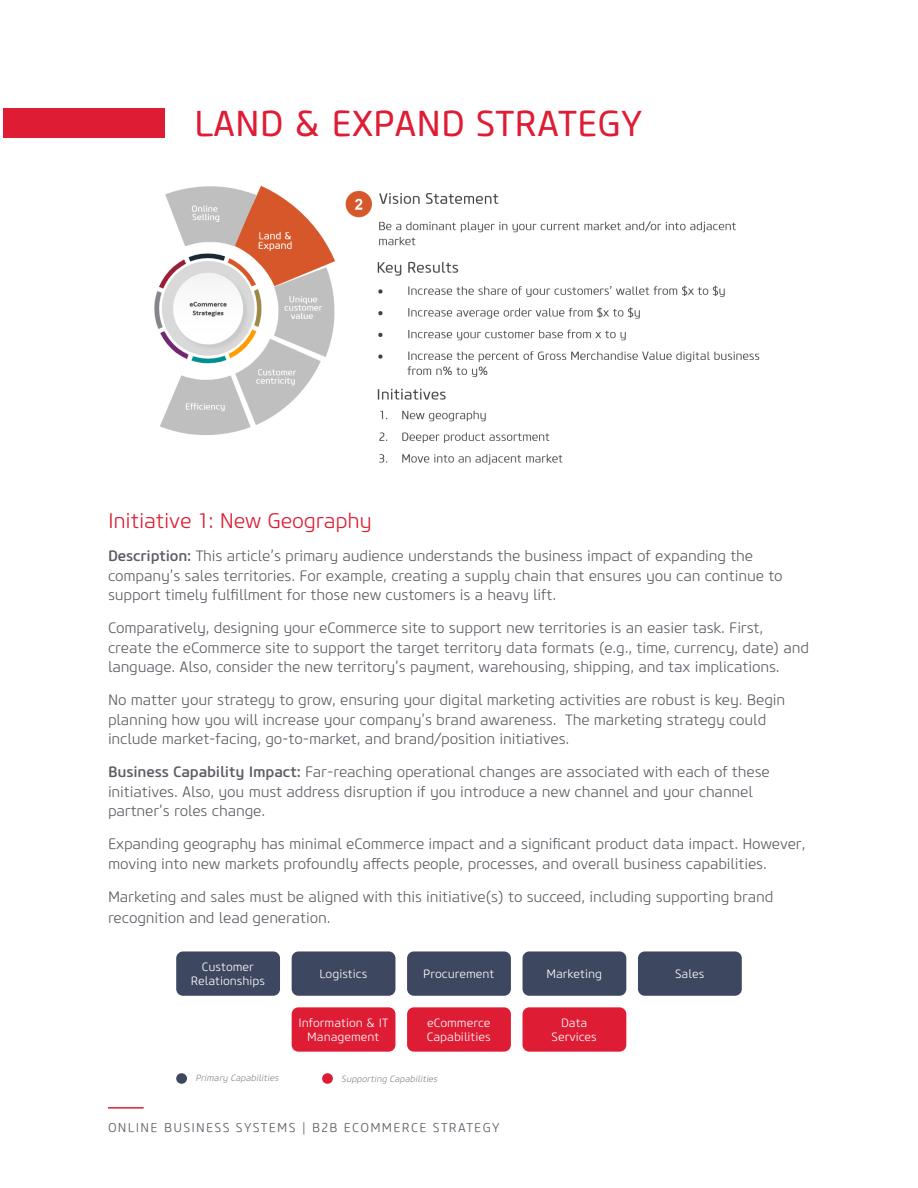
<style>
.page{position:relative;width:918px;height:1188px;background:#fff}
.page>*{position:absolute;margin:0;border:0;box-sizing:border-box;transform-origin:0 0}
.t1{font:36px "Core Sans M45";color:#de1d35}
.Bullet_Text{font:300 21px "Core Sans M35";letter-spacing:-.01em;color:#de1d35}
.Bullet_Text-2{font:300 15px/19.5px "Core Sans M35";letter-spacing:-.01em;color:#5d5c64}
.t2{font:300 12.75px "Core Sans M35";letter-spacing:.1em;color:#5d5c64}
.t3{font:300 12px "Core Sans M35";color:#fff}
.t4{font:italic 300 9px "Core Sans M35";color:#86858b}
.s1{font-family:"Core Sans M55";font-weight:500}
</style>
<div class="page">
<div style="left:3px;top:108px;width:161px;height:30px;background:#de1d35"></div>
<div style="left:176px;top:951px;width:104px;height:45px;background:#3e4760;border-radius:7px"></div>
<div style="left:292px;top:951px;width:103px;height:45px;background:#3e4760;border-radius:7px"></div>
<div style="left:407px;top:951px;width:104px;height:45px;background:#3e4760;border-radius:7px"></div>
<div style="left:523px;top:951px;width:103px;height:45px;background:#3e4760;border-radius:7px"></div>
<div style="left:638px;top:951px;width:104px;height:45px;background:#3e4760;border-radius:7px"></div>
<div style="left:292px;top:1007px;width:103px;height:45px;background:#de1d35;border-radius:7px"></div>
<div style="left:407px;top:1007px;width:104px;height:45px;background:#de1d35;border-radius:7px"></div>
<div style="left:523px;top:1007px;width:103px;height:45px;background:#de1d35;border-radius:7px"></div>
<div style="left:176px;top:1073px;width:11px;height:11px;background:#3e4760;border-radius:5px"></div>
<div style="left:322px;top:1073px;width:11px;height:11px;background:#de1d35;border-radius:5px"></div>
<hr style="left:108px;top:1107px;width:36px;height:2px;background:#de1d35">
<img style="left:154px;top:185px;width:606px;height:280px">
<p class="t1" style="left:194px;top:101px;width:450px">LAND &amp; EXPAND STRATEGY</p>
<p class="Bullet_Text" style="left:108px;top:508px;width:265px">Initiative 1: New Geography</p>
<p class="Bullet_Text-2" style="left:108px;top:547px;width:676px"><span class="s1">Description:</span> This article’s primary audience understands the business impact of expanding the company’s sales territories. For example, creating a supply chain that ensures you can continue to support timely fulfillment for those new customers is a heavy lift.</p>
<p class="Bullet_Text-2" style="left:108px;top:619px;width:703px">Comparatively, designing your eCommerce site to support new territories is an easier task. First, create the eCommerce site to support the target territory data formats (e.g., time, currency, date) and language. Also, consider the new territory’s payment, warehousing, shipping, and tax implications.</p>
<p class="Bullet_Text-2" style="left:108px;top:691px;width:679px">No matter your strategy to grow, ensuring your digital marketing activities are robust is key. Begin planning how you will increase your company’s brand awareness. The marketing strategy could include market-facing, go-to-market, and brand/position initiatives.</p>
<p class="Bullet_Text-2" style="left:108px;top:763px;width:663px"><span class="s1">Business Capability Impact:</span> Far-reaching operational changes are associated with each of these initiatives. Also, you must address disruption if you introduce a new channel and your channel partner’s roles change.</p>
<p class="Bullet_Text-2" style="left:108px;top:835px;width:699px">Expanding geography has minimal eCommerce impact and a significant product data impact. However, moving into new markets profoundly affects people, processes, and overall business capabilities.</p>
<p class="Bullet_Text-2" style="left:108px;top:886px;width:667px;line-height:21px">Marketing and sales must be aligned with this initiative(s) to succeed, including supporting brand recognition and lead generation.</p>
<p class="t3" style="left:202px;top:959px;width:54px">Customer</p>
<p class="t3" style="left:191px;top:974px;width:76px">Relationships</p>
<p class="t3" style="left:319px;top:966px;width:50px">Logistics</p>
<p class="t3" style="left:423px;top:966px;width:73px">Procurement</p>
<p class="t3" style="left:546px;top:966px;width:57px">Marketing</p>
<p class="t3" style="left:675px;top:966px;width:31px">Sales</p>
<p class="t3" style="left:298px;top:1015px;width:91px">Information &amp; IT</p>
<p class="t3" style="left:307px;top:1030px;width:74px">Management</p>
<p class="t3" style="left:427px;top:1015px;width:65px">eCommerce</p>
<p class="t3" style="left:427px;top:1030px;width:65px">Capabilities</p>
<p class="t3" style="left:561px;top:1015px;width:28px">Data</p>
<p class="t3" style="left:552px;top:1030px;width:47px">Services</p>
<p class="t4" style="left:195px;top:1072px;width:87px">Primary Capabilities</p>
<p class="t4" style="left:341px;top:1073px;width:100px">Supporting Capabilities</p>
<p class="t2" style="left:108px;top:1119px;width:393px">ONLINE BUSINESS SYSTEMS | B2B ECOMMERCE STRATEGY</p>
</div>
